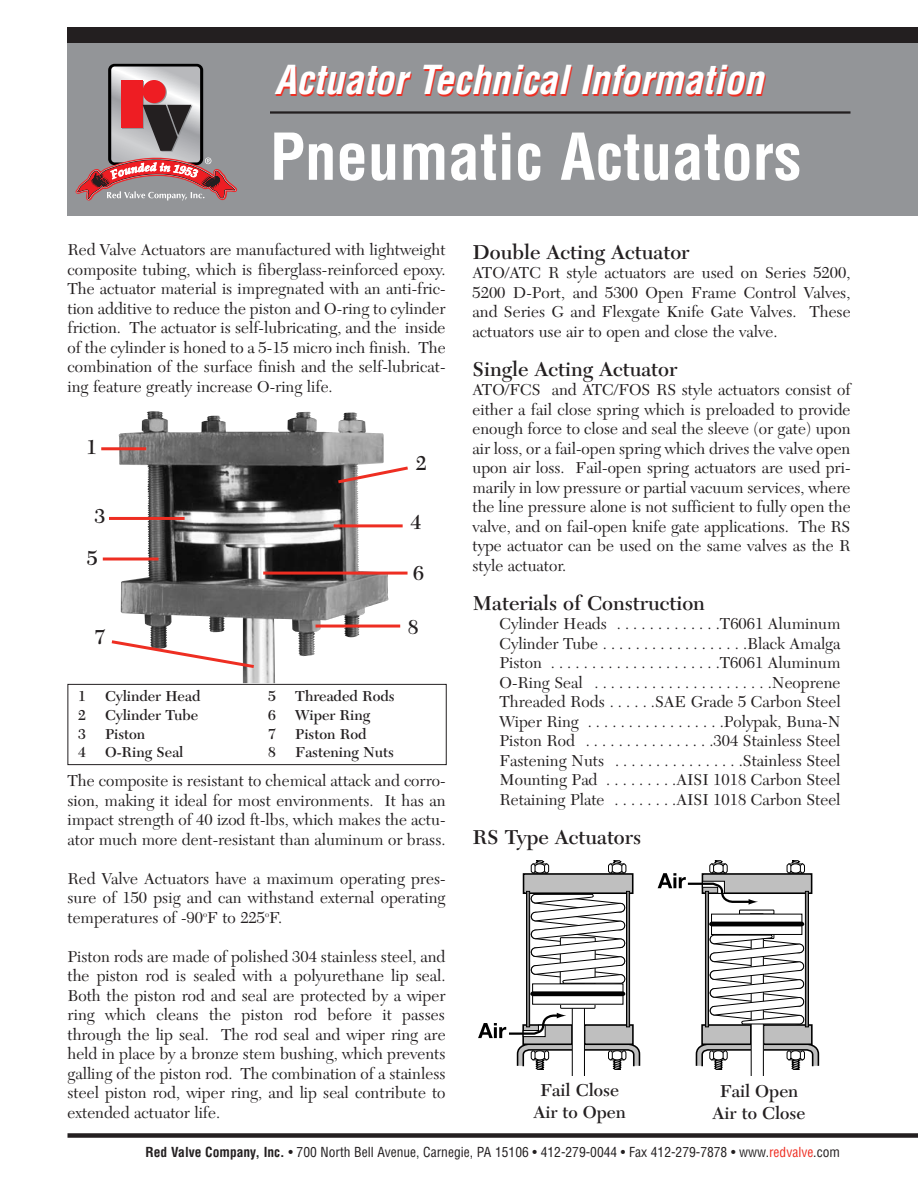
<style>
.page{position:relative;width:918px;height:1188px;background:#fff}
.page>*{position:absolute;margin:0;border:0;box-sizing:border-box;transform-origin:0 0}
.t1{font:700 condensed 63px "Helvetica";color:#fff}
.t2{font:italic 700 condensed 39px "Helvetica";color:#ee2e22}
.t3{font:600 21px/41.7px "New Caledonia";color:#231f20;text-align:center}
.t4{font:600 18px/22.4px "New Caledonia";color:#231f20;text-align:center}
.t5{font:16.5px/19.5px "New Caledonia";color:#231f20;text-align:justify}
.t6{font:600 15px "New Caledonia";color:#231f20}
.t7{font:condensed 13.5px "Helvetica";color:#231f20}
.s1{font-weight:700}
.s2{color:#ee2e22}
</style>
<div class="page">
<div style="left:68px;top:27px;width:850px;height:189px;background:#939598"></div>
<div style="left:68px;top:1133px;width:850px;height:5px;background:#231f20"></div>
<svg style="left:110px;top:65px;width:92px;height:99px;background:#d5d5d7"></svg>
<div style="left:108px;top:64px;width:95px;height:101px;border:3px solid #000;border-radius:5px"></div>
<div style="left:122px;top:81px;width:22px;height:47px;background:#ee1d23"></div>
<svg style="left:144px;top:81px;width:23px;height:23px"></svg>
<div style="left:121px;top:80px;width:21px;height:47px;background:#ee1d23"></div>
<div style="left:143px;top:80px;width:23px;height:23px;background:#ee1d23;border-radius:50%"></div>
<div style="left:68px;top:27px;width:850px;height:15px;background:#231f20"></div>
<hr style="left:270px;top:111px;width:580px;height:3px;background:#231f20">
<img style="left:119px;top:411px;width:269px;height:272px">
<hr style="left:101px;top:447px;width:45px;height:3px;background:#ee2e22">
<hr style="left:109px;top:517px;width:76px;height:3px;background:#ee2e22">
<hr style="left:103px;top:558px;width:56px;height:3px;background:#ee2e22">
<svg style="left:111px;top:638px;width:146px;height:32px"></svg>
<svg style="left:335px;top:464px;width:73px;height:21px"></svg>
<hr style="left:334px;top:524px;width:69px;height:3px;background:#ee2e22">
<hr style="left:263px;top:572px;width:145px;height:3px;background:#ee2e22">
<hr style="left:316px;top:625px;width:84px;height:3px;background:#ee2e22">
<div style="left:68px;top:684px;width:379px;height:81px;border:1px solid #231f20"></div>
<div style="left:524px;top:874px;width:109px;height:19px;background:#bfbfbf"></div>
<div style="left:523px;top:873px;width:111px;height:21px;border:2px solid #000"></div>
<div style="left:526px;top:891px;width:4px;height:136px;border:1px solid #000"></div>
<div style="left:626px;top:891px;width:4px;height:136px;border:1px solid #000"></div>
<div style="left:532px;top:983px;width:91px;height:22px;border:1px solid #000"></div>
<div style="left:530px;top:991px;width:95px;height:5px;background:#000;border-radius:2px"></div>
<div style="left:702px;top:874px;width:110px;height:19px;background:#bfbfbf"></div>
<div style="left:702px;top:873px;width:110px;height:21px;border:2px solid #000"></div>
<svg style="left:786px;top:860px;width:19px;height:15px"></svg>
<svg style="left:608px;top:860px;width:19px;height:15px"></svg>
<svg style="left:530px;top:860px;width:19px;height:15px"></svg>
<div style="left:705px;top:891px;width:4px;height:136px;border:1px solid #000"></div>
<div style="left:805px;top:891px;width:4px;height:136px;border:1px solid #000"></div>
<svg style="left:713px;top:921px;width:87px;height:6px"></svg>
<hr style="left:709px;top:922px;width:95px;height:4px;background:#000;border-radius:2px">
<svg style="left:530px;top:893px;width:96px;height:92px"></svg>
<svg style="left:695px;top:933px;width:125px;height:142px"></svg>
<svg style="left:658px;top:860px;width:117px;height:55px"></svg>
<svg style="left:478px;top:1003px;width:163px;height:72px"></svg>
<svg style="left:76px;top:105px;width:161px;height:96px"></svg>
<h2 class="t2" style="left:276px;top:59px;width:490px">Actuator Technical Information</h2>
<h1 class="t1" style="left:270px;top:121px;width:533px">Pneumatic Actuators</h1>
<p class="t5" style="left:68px;top:242px;width:380px">Red Valve Actuators are manufactured with lightweight composite tubing, which is fiberglass-reinforced epoxy.<br>The actuator material is impregnated with an anti-fric&shy;tion additive to reduce the piston and O-ring to cylinder friction. The actuator is self-lubricating, and the inside of the cylinder is honed to a 5-15 micro inch finish. The combination of the surface finish and the self-lubricat&shy;ing feature greatly increase O-ring life.</p>
<p class="t3" style="left:86px;top:428px;width:12px">1</p>
<p class="t3" style="left:87px;top:497px;width:20px">3<br>5</p>
<p class="t3" style="left:94px;top:619px;width:12px">7</p>
<p class="t6" style="left:78px;top:690px;width:9px">1</p>
<p class="t6" style="left:105px;top:690px;width:97px">Cylinder Head</p>
<p class="t6" style="left:78px;top:709px;width:9px">2</p>
<p class="t6" style="left:105px;top:709px;width:95px">Cylinder Tube</p>
<p class="t6" style="left:78px;top:727px;width:9px">3</p>
<p class="t6" style="left:105px;top:727px;width:42px">Piston</p>
<p class="t6" style="left:78px;top:746px;width:9px">4</p>
<p class="t6" style="left:105px;top:746px;width:80px">O-Ring Seal</p>
<p class="t3" style="left:416px;top:444px;width:12px">2</p>
<p class="t3" style="left:410px;top:504px;width:12px">4</p>
<p class="t3" style="left:413px;top:554px;width:12px">6</p>
<p class="t3" style="left:408px;top:609px;width:12px">8</p>
<p class="t6" style="left:268px;top:690px;width:9px">5</p>
<p class="t6" style="left:295px;top:690px;width:101px">Threaded Rods</p>
<p class="t6" style="left:268px;top:709px;width:9px">6</p>
<p class="t6" style="left:295px;top:709px;width:76px">Wiper Ring</p>
<p class="t6" style="left:268px;top:727px;width:9px">7</p>
<p class="t6" style="left:295px;top:727px;width:73px">Piston Rod</p>
<p class="t6" style="left:268px;top:746px;width:9px">8</p>
<p class="t6" style="left:295px;top:746px;width:100px">Fastening Nuts</p>
<p class="t5" style="left:68px;top:773px;width:380px">The composite is resistant to chemical attack and corro&shy;sion, making it ideal for most environments. It has an impact strength of 40 izod ft-lbs, which makes the actu&shy;ator much more dent-resistant than aluminum or brass.</p>
<p class="t5" style="left:68px;top:870px;width:380px">Red Valve Actuators have a maximum operating pres&shy;sure of 150 psig and can withstand external operating temperatures of -90<sup>o</sup>F to 225<sup>o</sup>F.</p>
<p class="t5" style="left:68px;top:948px;width:380px">Piston rods are made of polished 304 stainless steel, and the piston rod is sealed with a polyurethane lip seal.<br>Both the piston rod and seal are protected by a wiper ring which cleans the piston rod before it passes through the lip seal. The rod seal and wiper ring are held in place by a bronze stem bushing, which prevents galling of the piston rod. The combination of a stainless steel piston rod, wiper ring, and lip seal contribute to extended actuator life.</p>
<p class="t3" style="left:472px;top:233px;width:218px">Double Acting Actuator</p>
<p class="t5" style="left:472px;top:265px;width:380px">ATO/ATC R style actuators are used on Series 5200, 5200 D-Port, and 5300 Open Frame Control Valves, and Series G and Flexgate Knife Gate Valves. These actuators use air to open and close the valve.</p>
<p class="t3" style="left:472px;top:350px;width:206px">Single Acting Actuator</p>
<p class="t5" style="left:472px;top:382px;width:380px">ATO/FCS and ATC/FOS RS style actuators consist of either a fail close spring which is preloaded to provide enough force to close and seal the sleeve (or gate) upon air loss, or a fail-open spring which drives the valve open upon air loss. Fail-open spring actuators are used pri&shy;marily in low pressure or partial vacuum services, where the line pressure alone is not sufficient to fully open the valve, and on fail-open knife gate applications. The RS type actuator can be used on the same valves as the R style actuator.</p>
<p class="t3" style="left:472px;top:584px;width:234px">Materials of Construction</p>
<p class="t5" style="left:499px;top:616px;width:343px">Cylinder Heads . . . . . . . . . . . . .T6061 Aluminum Cylinder Tube . . . . . . . . . . . . . . . . . .Black Amalga Piston . . . . . . . . . . . . . . . . . . . . .T6061 Aluminum O-Ring Seal . . . . . . . . . . . . . . . . . . . . . .Neoprene Threaded Rods . . . . . .SAE Grade 5 Carbon Steel Wiper Ring . . . . . . . . . . . . . . . . .Polypak, Buna-N Piston Rod . . . . . . . . . . . . . . . .304 Stainless Steel Fastening Nuts . . . . . . . . . . . . . . . .Stainless Steel Mounting Pad . . . . . . . . .AISI 1018 Carbon Steel Retaining Plate . . . . . . . .AISI 1018 Carbon Steel</p>
<p class="t3" style="left:472px;top:818px;width:170px">RS Type Actuators</p>
<p class="t4" style="left:533px;top:1081px;width:94px">Fail Close<br>Air to Open</p>
<p class="t4" style="left:713px;top:1082px;width:94px">Fail Open<br>Air to Close</p>
<p class="t7" style="left:146px;top:1144px;width:696px"><span class="s1">Red Valve Company, Inc.</span> • 700 North Bell Avenue, Carnegie, PA 15106 • 412-279-0044 • Fax 412-279-7878 • www.<span class="s2">redvalve</span>.com</p>
</div>
